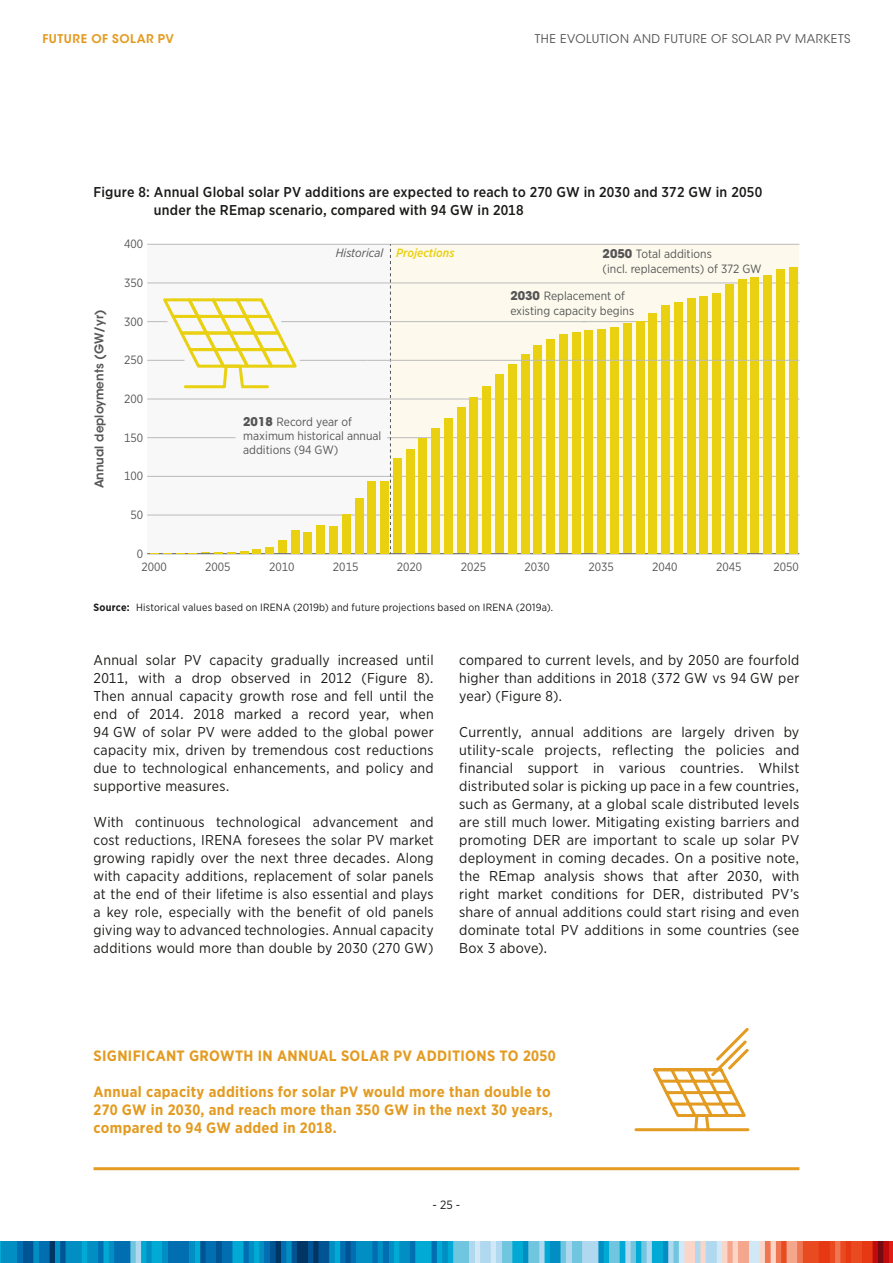
<style>
.page{position:relative;width:893px;height:1263px;background:#fff}
.page>*{position:absolute;margin:0;border:0;box-sizing:border-box;transform-origin:0 0}
.t1{font:700 15px/18px "Gotham Narrow";letter-spacing:.02em;color:#e39b21}
.t2{font:14.25px/18px "Gotham Narrow";letter-spacing:.015em;color:#1a1a18;text-align:justify}
.t3{font:500 14.25px/18px "Gotham Narrow";letter-spacing:.015em;color:#1a1a18}
.t4{font:12px/14.4px "Gotham Narrow";color:#565656}
.t5{font:12px "ITC Avant Garde Std";letter-spacing:.045em;color:#565656}
.t6{font:600 12px "ITC Avant Garde Std";color:#565656}
.t7{font:italic 500 12px "Gotham Narrow";color:#e9d010}
.t8{font:600 12px "ITC Avant Garde Std";letter-spacing:.045em;color:#e39b21}
.t9{font:12px "Gotham Narrow";color:#1a1a18}
.t10{font:10.5px "Gotham Narrow";letter-spacing:.02em;color:#1a1a18}
.s1{font-weight:400;color:#565656}
.s2{font-family:"ITC Avant Garde Std";font-weight:700}
.s3{font-weight:700}
</style>
<div class="page">
<svg style="left:0;top:1242px;width:889px;height:21px;background:#5091b0"></svg>
<hr style="left:889px;top:1242px;width:4px;height:21px;background:#e41d10">
<svg style="left:634px;top:1028px;width:116px;height:104px"></svg>
<div style="left:390px;top:244px;width:409px;height:310px;background:#fdfaed"></div>
<div style="left:147px;top:244px;width:243px;height:310px;background:#f8f8f8"></div>
<hr style="left:147px;top:476px;width:652px;height:1px;background:#bababb">
<hr style="left:147px;top:515px;width:652px;height:1px;background:#bababb">
<hr style="left:387px;top:437px;width:412px;height:1px;background:#bababb">
<hr style="left:300px;top:360px;width:67px;height:1px;background:#bababb">
<hr style="left:465px;top:399px;width:334px;height:1px;background:#bababb">
<hr style="left:281px;top:321px;width:305px;height:1px;background:#bababb">
<hr style="left:147px;top:283px;width:652px;height:1px;background:#bababb">
<hr style="left:147px;top:244px;width:652px;height:1px;background:#bababb">
<svg style="left:390px;top:244px;width:1px;height:309px"></svg>
<hr style="left:147px;top:399px;width:318px;height:1px;background:#bababb">
<hr style="left:147px;top:437px;width:89px;height:1px;background:#bababb">
<hr style="left:582px;top:321px;width:217px;height:1px;background:#bababb">
<hr style="left:147px;top:553px;width:652px;height:1px;background:#565656">
<svg style="left:147px;top:298px;width:153px;height:91px"></svg>
<div style="left:265px;top:547px;width:9px;height:6px;background:#e9d010"></div>
<div style="left:278px;top:541px;width:9px;height:12px;background:#e9d010"></div>
<div style="left:291px;top:530px;width:8px;height:23px;background:#e9d010"></div>
<div style="left:304px;top:532px;width:8px;height:21px;background:#e9d010"></div>
<div style="left:316px;top:525px;width:9px;height:28px;background:#e9d010"></div>
<div style="left:329px;top:526px;width:9px;height:27px;background:#e9d010"></div>
<div style="left:342px;top:514px;width:9px;height:39px;background:#e9d010"></div>
<div style="left:355px;top:498px;width:8px;height:55px;background:#e9d010"></div>
<div style="left:367px;top:481px;width:9px;height:72px;background:#e9d010"></div>
<div style="left:380px;top:481px;width:9px;height:72px;background:#e9d010"></div>
<div style="left:393px;top:459px;width:9px;height:94px;background:#e9d010"></div>
<div style="left:406px;top:449px;width:8px;height:104px;background:#e9d010"></div>
<div style="left:419px;top:438px;width:8px;height:115px;background:#e9d010"></div>
<div style="left:431px;top:428px;width:9px;height:125px;background:#e9d010"></div>
<div style="left:444px;top:418px;width:9px;height:135px;background:#e9d010"></div>
<div style="left:457px;top:407px;width:8px;height:146px;background:#e9d010"></div>
<div style="left:470px;top:397px;width:8px;height:156px;background:#e9d010"></div>
<div style="left:482px;top:386px;width:9px;height:167px;background:#e9d010"></div>
<div style="left:495px;top:375px;width:9px;height:178px;background:#e9d010"></div>
<div style="left:508px;top:364px;width:9px;height:189px;background:#e9d010"></div>
<div style="left:521px;top:354px;width:8px;height:199px;background:#e9d010"></div>
<div style="left:533px;top:345px;width:9px;height:208px;background:#e9d010"></div>
<div style="left:546px;top:339px;width:9px;height:214px;background:#e9d010"></div>
<div style="left:559px;top:334px;width:9px;height:219px;background:#e9d010"></div>
<div style="left:572px;top:332px;width:8px;height:221px;background:#e9d010"></div>
<div style="left:585px;top:330px;width:8px;height:223px;background:#e9d010"></div>
<div style="left:597px;top:329px;width:9px;height:224px;background:#e9d010"></div>
<div style="left:610px;top:327px;width:9px;height:226px;background:#e9d010"></div>
<div style="left:623px;top:324px;width:8px;height:229px;background:#e9d010"></div>
<div style="left:636px;top:321px;width:8px;height:232px;background:#e9d010"></div>
<div style="left:648px;top:313px;width:9px;height:240px;background:#e9d010"></div>
<div style="left:661px;top:305px;width:9px;height:248px;background:#e9d010"></div>
<div style="left:674px;top:302px;width:9px;height:251px;background:#e9d010"></div>
<div style="left:687px;top:298px;width:8px;height:255px;background:#e9d010"></div>
<div style="left:700px;top:296px;width:8px;height:257px;background:#e9d010"></div>
<div style="left:712px;top:293px;width:9px;height:260px;background:#e9d010"></div>
<div style="left:725px;top:284px;width:9px;height:269px;background:#e9d010"></div>
<div style="left:738px;top:279px;width:8px;height:274px;background:#e9d010"></div>
<div style="left:751px;top:277px;width:8px;height:276px;background:#e9d010"></div>
<div style="left:763px;top:275px;width:9px;height:278px;background:#e9d010"></div>
<div style="left:776px;top:269px;width:9px;height:284px;background:#e9d010"></div>
<div style="left:789px;top:267px;width:8px;height:286px;background:#e9d010"></div>
<svg style="left:150px;top:549px;width:111px;height:5px"></svg>
<hr style="left:367px;top:360px;width:432px;height:1px;background:#bababb">
<hr style="left:94px;top:1167px;width:705px;height:3px;background:#e39b21">
<p class="t8" style="left:43px;top:31px;width:133px">FUTURE OF SOLAR PV</p>
<p class="t5" style="left:535px;top:31px;width:317px">THE EVOLUTION AND FUTURE OF SOLAR PV MARKETS</p>
<p class="t3" style="left:154px;top:182px;width:610px;text-indent:-60px">Figure 8: Annual Global solar PV additions are expected to reach to 270 GW in 2030 and 372 GW in 2050 under the REmap scenario, compared with 94 GW in 2018</p>
<p class="t6" style="left:92px;top:488px;width:180px;rotate:-90deg">Annual deployments (GW/yr)</p>
<p class="t4" style="left:124px;top:237px;width:21px">400</p>
<p class="t4" style="left:124px;top:275px;width:21px">350</p>
<p class="t4" style="left:124px;top:314px;width:21px">300</p>
<p class="t4" style="left:124px;top:353px;width:21px">250</p>
<p class="t4" style="left:124px;top:391px;width:21px">200</p>
<p class="t4" style="left:124px;top:430px;width:21px">150</p>
<p class="t4" style="left:124px;top:469px;width:21px">100</p>
<p class="t4" style="left:130px;top:507px;width:14px">50</p>
<p class="t4" style="left:137px;top:546px;width:8px">0</p>
<p class="t7" style="left:336px;top:245px;width:120px"><span class="s1">Historical</span> Projections</p>
<p class="t4" style="left:243px;top:414px;width:140px"><span class="s2">2018</span> Record year of maximum historical annual additions (94 GW)</p>
<p class="t4" style="left:603px;top:247px;width:161px"><span class="s2">2050</span> Total additions<br>(incl. replacements) of 372 GW</p>
<p class="t4" style="left:510px;top:289px;width:125px"><span class="s2">2030</span> Replacement of existing capacity begins</p>
<p class="t4" style="left:141px;top:559px;width:27px">2000</p>
<p class="t4" style="left:205px;top:559px;width:27px">2005</p>
<p class="t4" style="left:269px;top:559px;width:27px">2010</p>
<p class="t4" style="left:333px;top:559px;width:27px">2015</p>
<p class="t4" style="left:397px;top:559px;width:27px">2020</p>
<p class="t4" style="left:461px;top:559px;width:27px">2025</p>
<p class="t4" style="left:524px;top:559px;width:27px">2030</p>
<p class="t4" style="left:588px;top:559px;width:27px">2035</p>
<p class="t4" style="left:652px;top:559px;width:27px">2040</p>
<p class="t4" style="left:716px;top:559px;width:27px">2045</p>
<p class="t4" style="left:773px;top:559px;width:27px">2050</p>
<p class="t10" style="left:94px;top:600px;width:461px"><span class="s3">Source:</span> Historical values based on IRENA (2019b) and future projections based on IRENA (2019a).</p>
<p class="t2" style="left:93px;top:650px;width:342px">Annual solar PV capacity gradually increased until 2011, with a drop observed in 2012 (Figure 8).<br>Then annual capacity growth rose and fell until the end of 2014. 2018 marked a record year, when 94 GW of solar PV were added to the global power capacity mix, driven by tremendous cost reductions due to technological enhancements, and policy and supportive measures.</p>
<p class="t2" style="left:93px;top:812px;width:342px">With continuous technological advancement and cost reductions, IRENA foresees the solar PV market growing rapidly over the next three decades. Along with capacity additions, replacement of solar panels at the end of their lifetime is also essential and plays a key role, especially with the benefit of old panels giving way to advanced technologies. Annual capacity additions would more than double by 2030 (270 GW)</p>
<p class="t2" style="left:459px;top:650px;width:342px">compared to current levels, and by 2050 are fourfold higher than additions in 2018 (372 GW vs 94 GW per year) (Figure 8).</p>
<p class="t2" style="left:459px;top:722px;width:342px">Currently, annual additions are largely driven by utility-scale projects, reflecting the policies and financial support in various countries. Whilst distributed solar is picking up pace in a few countries, such as Germany, at a global scale distributed levels are still much lower. Mitigating existing barriers and promoting DER are important to scale up solar PV deployment in coming decades. On a positive note, the REmap analysis shows that after 2030, with right market conditions for DER, distributed PV’s share of annual additions could start rising and even dominate total PV additions in some countries (see Box 3 above).</p>
<p class="t1" style="left:94px;top:1046px;width:464px">SIGNIFICANT GROWTH IN ANNUAL SOLAR PV ADDITIONS TO 2050</p>
<p class="t1" style="left:94px;top:1082px;width:461px">Annual capacity additions for solar PV would more than double to<br>270 GW in 2030, and reach more than 350 GW in the next 30 years, compared to 94 GW added in 2018.</p>
<p class="t9" style="left:433px;top:1197px;width:29px">- 25 -</p>
</div>
